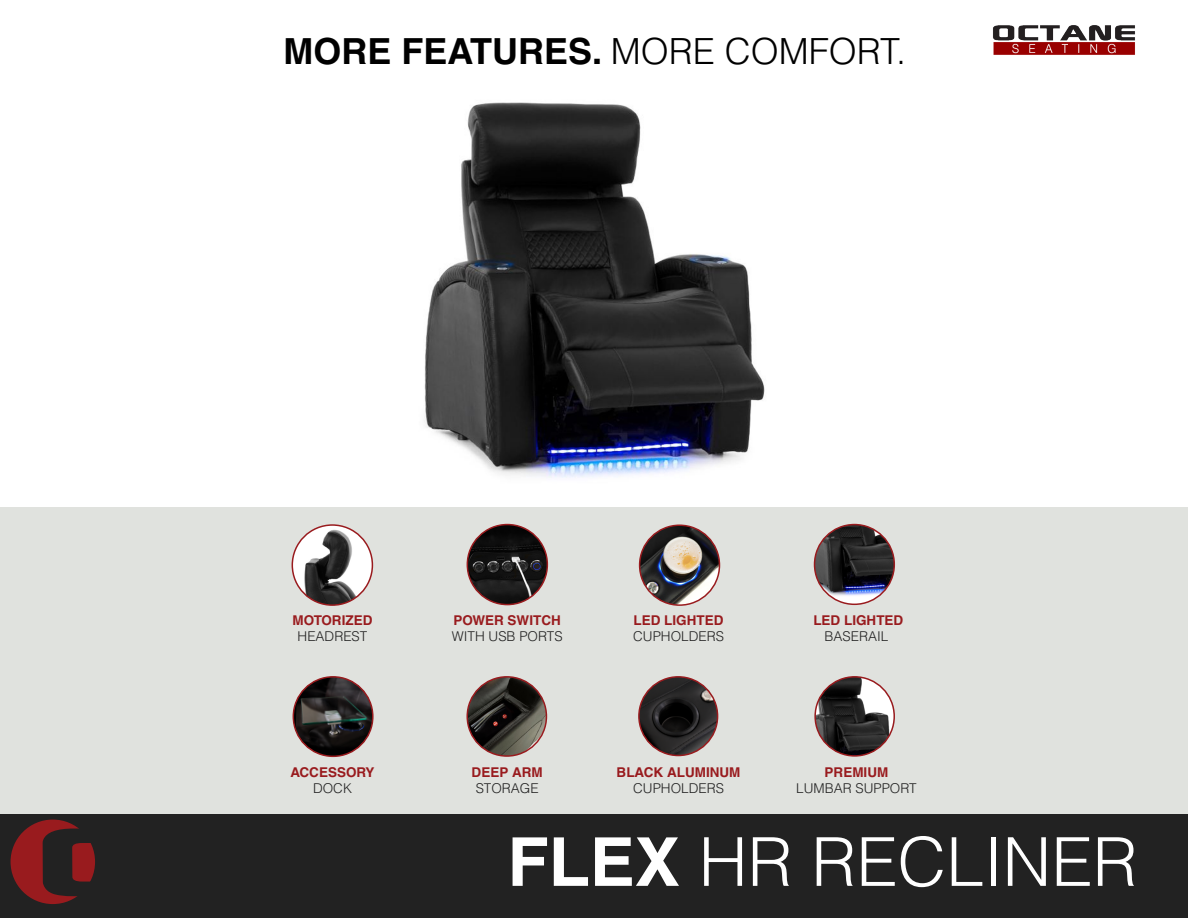
<style>
.page{position:relative;width:1188px;height:918px;background:#fff}
.page>*{position:absolute;margin:0;border:0;box-sizing:border-box;transform-origin:0 0}
.t1{font:300 67.5px "Helvetica";color:#fff}
.t2{font:700 36px "Helvetica CE";color:#000}
.t3{font:700 13.5px "Helvetica CE";color:#991b1e}
.t4{font:300 13.5px "Helvetica";color:#222}
.s1{font-family:"Helvetica";font-weight:300}
.s2{font-family:"Helvetica CE";font-weight:700}
</style>
<div class="page">
<div style="left:0;top:508px;width:1188px;height:410px;background:#e0e2de"></div>
<div style="left:0;top:814px;width:1188px;height:104px;background:#222"></div>
<div style="left:11px;top:820px;width:84px;height:84px;background:#991b1e;border-radius:50%"></div>
<svg style="left:43px;top:829px;width:52px;height:67px"></svg>
<img style="left:993px;top:25px;width:142px;height:30px">
<img style="left:424px;top:102px;width:341px;height:376px">
<img style="left:292px;top:527px;width:80px;height:78px">
<div style="left:292px;top:524px;width:81px;height:82px;border:2px solid #991b1e;border-radius:50%"></div>
<img style="left:296px;top:677px;width:77px;height:79px">
<div style="left:293px;top:676px;width:81px;height:81px;border:2px solid #991b1e;border-radius:50%"></div>
<div style="left:815px;top:525px;width:79px;height:79px;background:#fff;border-radius:50%"></div>
<img style="left:815px;top:525px;width:79px;height:72px">
<div style="left:814px;top:524px;width:81px;height:81px;border:2px solid #991b1e;border-radius:50%"></div>
<img style="left:639px;top:677px;width:79px;height:79px;border-radius:39px">
<div style="left:638px;top:676px;width:80px;height:80px;border:2px solid #991b1e;border-radius:50%"></div>
<img style="left:467px;top:677px;width:79px;height:79px;border-radius:40px">
<div style="left:466px;top:676px;width:81px;height:81px;border:2px solid #991b1e;border-radius:50%"></div>
<img style="left:640px;top:526px;width:79px;height:79px">
<div style="left:639px;top:524px;width:81px;height:82px;border:2px solid #991b1e;border-radius:50%"></div>
<img style="left:815px;top:677px;width:79px;height:79px;border-radius:40px">
<div style="left:814px;top:676px;width:81px;height:81px;border:2px solid #991b1e;border-radius:50%"></div>
<img style="left:467px;top:525px;width:80px;height:80px;border-radius:40px">
<div style="left:467px;top:524px;width:81px;height:81px;border:2px solid #991b1e;border-radius:50%"></div>
<h2 class="t2" style="left:283px;top:30px;width:624px">MORE FEATURES. <span class="s1">MORE COMFORT.</span></h2>
<p class="t3" style="left:293px;top:612px;width:81px">MOTORIZED</p>
<p class="t4" style="left:298px;top:628px;width:71px">HEADREST</p>
<p class="t3" style="left:290px;top:764px;width:86px">ACCESSORY</p>
<p class="t4" style="left:313px;top:780px;width:41px">DOCK</p>
<p class="t3" style="left:454px;top:612px;width:109px">POWER SWITCH</p>
<p class="t4" style="left:452px;top:628px;width:112px">WITH USB PORTS</p>
<p class="t3" style="left:472px;top:764px;width:73px">DEEP ARM</p>
<p class="t4" style="left:476px;top:780px;width:65px">STORAGE</p>
<p class="t3" style="left:634px;top:612px;width:92px">LED LIGHTED</p>
<p class="t4" style="left:633px;top:628px;width:92px">CUPHOLDERS</p>
<p class="t3" style="left:617px;top:764px;width:125px">BLACK ALUMINUM</p>
<p class="t4" style="left:633px;top:780px;width:92px">CUPHOLDERS</p>
<p class="t3" style="left:813px;top:612px;width:92px">LED LIGHTED</p>
<p class="t4" style="left:825px;top:628px;width:65px">BASERAIL</p>
<p class="t3" style="left:825px;top:764px;width:65px">PREMIUM</p>
<p class="t4" style="left:796px;top:780px;width:122px">LUMBAR SUPPORT</p>
<h1 class="t1" style="left:507px;top:820px;width:632px"><span class="s2">FLEX</span> HR RECLINER</h1>
</div>
